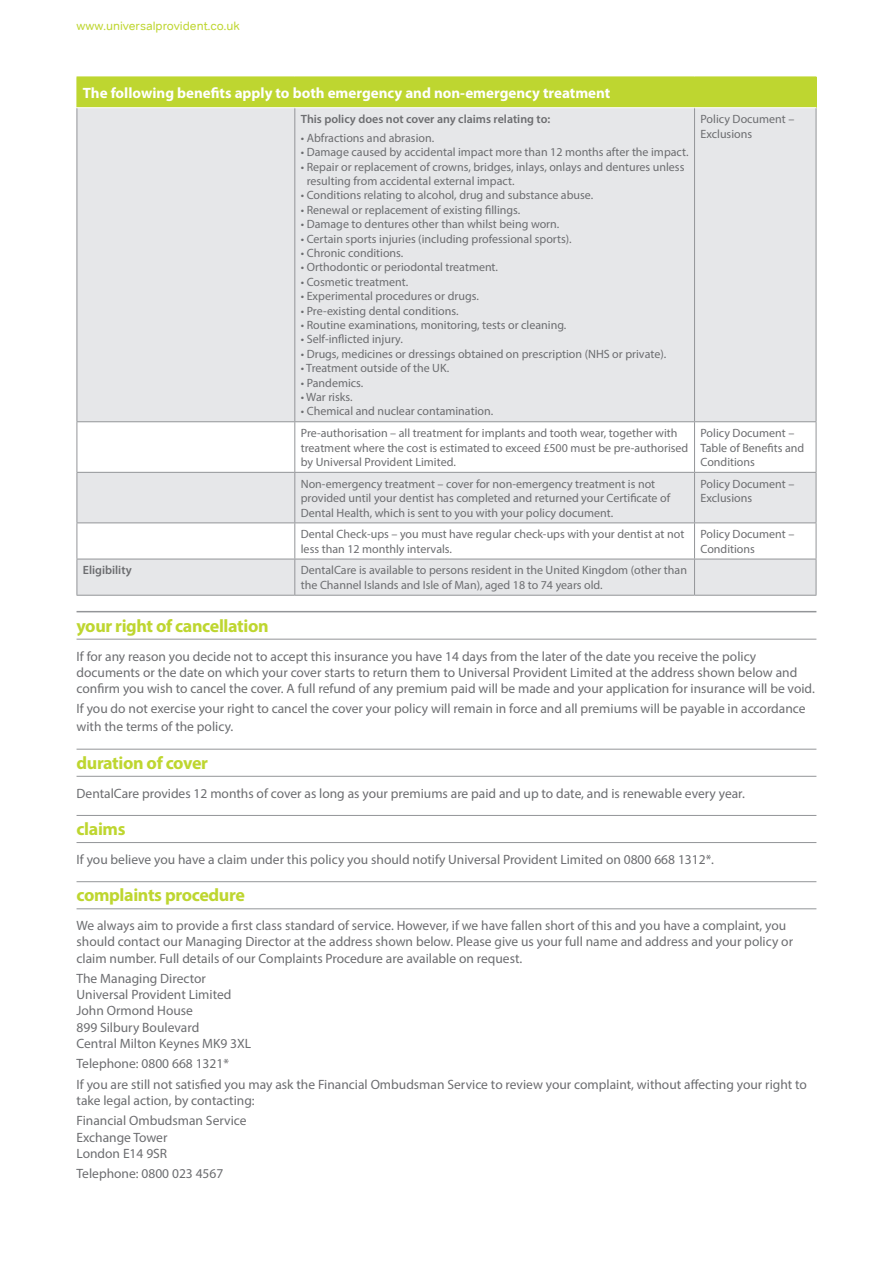
<style>
.page{position:relative;width:893px;height:1263px;background:#fff}
.page>*{position:absolute;margin:0;border:0;box-sizing:border-box;transform-origin:0 0}
.t1{font:700 18px "Myriad Pro";letter-spacing:-.02em;color:#bed630}
.t2{font:700 15px "Myriad Pro";color:#fff}
.t3{font:13.5px/16.2px "Myriad Pro";color:#6c6d70}
.t4{font:12px/14.4px "Myriad Pro";color:#6c6d70}
.t5{font:600 12px "Myriad Pro";color:#6c6d70}
.t6{font:12px "Tondo Corp";color:#bed630}
</style>
<div class="page">
<div style="left:77px;top:77px;width:739px;height:31px;background:#bed630"></div>
<svg style="left:78px;top:108px;width:738px;height:487px;fill:#e6e7e9"></svg>
<hr style="left:77px;top:108px;width:1px;height:313px;background:#939598">
<hr style="left:294px;top:108px;width:1px;height:313px;background:#939598">
<hr style="left:694px;top:108px;width:1px;height:313px;background:#939598">
<hr style="left:816px;top:108px;width:1px;height:313px;background:#939598">
<hr style="left:77px;top:421px;width:218px;height:1px;background:#939598">
<hr style="left:77px;top:422px;width:1px;height:50px;background:#939598">
<hr style="left:295px;top:421px;width:399px;height:1px;background:#939598">
<hr style="left:294px;top:422px;width:1px;height:50px;background:#939598">
<hr style="left:694px;top:421px;width:122px;height:1px;background:#939598">
<hr style="left:694px;top:422px;width:1px;height:50px;background:#939598">
<hr style="left:816px;top:422px;width:1px;height:50px;background:#939598">
<hr style="left:77px;top:472px;width:218px;height:1px;background:#939598">
<hr style="left:77px;top:473px;width:1px;height:49px;background:#939598">
<hr style="left:295px;top:472px;width:399px;height:1px;background:#939598">
<hr style="left:294px;top:473px;width:1px;height:49px;background:#939598">
<hr style="left:694px;top:472px;width:122px;height:1px;background:#939598">
<hr style="left:694px;top:473px;width:1px;height:49px;background:#939598">
<hr style="left:816px;top:473px;width:1px;height:49px;background:#939598">
<hr style="left:77px;top:522px;width:218px;height:1px;background:#939598">
<hr style="left:77px;top:523px;width:1px;height:36px;background:#939598">
<hr style="left:295px;top:522px;width:399px;height:1px;background:#939598">
<hr style="left:294px;top:523px;width:1px;height:36px;background:#939598">
<hr style="left:694px;top:522px;width:122px;height:1px;background:#939598">
<hr style="left:694px;top:523px;width:1px;height:36px;background:#939598">
<hr style="left:816px;top:523px;width:1px;height:36px;background:#939598">
<hr style="left:77px;top:559px;width:218px;height:1px;background:#939598">
<hr style="left:77px;top:559px;width:1px;height:36px;background:#939598">
<hr style="left:295px;top:559px;width:399px;height:1px;background:#939598">
<hr style="left:294px;top:559px;width:1px;height:36px;background:#939598">
<hr style="left:694px;top:559px;width:122px;height:1px;background:#939598">
<hr style="left:694px;top:559px;width:1px;height:36px;background:#939598">
<hr style="left:816px;top:559px;width:1px;height:36px;background:#939598">
<hr style="left:77px;top:595px;width:218px;height:1px;background:#939598">
<hr style="left:295px;top:595px;width:399px;height:1px;background:#939598">
<hr style="left:694px;top:595px;width:122px;height:1px;background:#939598">
<hr style="left:816px;top:77px;width:1px;height:30px;background:#bed630">
<hr style="left:77px;top:107px;width:218px;height:1px;background:#fff">
<hr style="left:295px;top:107px;width:399px;height:1px;background:#fff">
<hr style="left:694px;top:107px;width:122px;height:1px;background:#fff">
<hr style="left:77px;top:611px;width:739px;height:1px;background:#939598">
<hr style="left:77px;top:639px;width:739px;height:1px;background:#939598">
<hr style="left:77px;top:749px;width:739px;height:1px;background:#939598">
<hr style="left:77px;top:776px;width:739px;height:1px;background:#939598">
<hr style="left:77px;top:815px;width:739px;height:1px;background:#939598">
<hr style="left:77px;top:842px;width:739px;height:1px;background:#939598">
<hr style="left:77px;top:881px;width:739px;height:1px;background:#939598">
<hr style="left:77px;top:908px;width:739px;height:1px;background:#939598">
<p class="t6" style="left:77px;top:18px;width:165px">www.universalprovident.co.uk</p>
<p class="t2" style="left:83px;top:83px;width:529px">The following benefits apply to both emergency and non-emergency treatment</p>
<p class="t5" style="left:301px;top:111px;width:251px">This policy does not cover any claims relating to:</p>
<p class="t4" style="left:301px;top:130px;width:135px">• Abfractions and abrasion.</p>
<p class="t4" style="left:301px;top:145px;width:389px">• Damage caused by accidental impact more than 12 months after the impact.</p>
<p class="t4" style="left:307px;top:159px;width:379px;text-indent:-6px">• Repair or replacement of crowns, bridges, inlays, onlays and dentures unless resulting from accidental external impact.</p>
<p class="t4" style="left:301px;top:188px;width:294px">• Conditions relating to alcohol, drug and substance abuse.</p>
<p class="t4" style="left:301px;top:202px;width:221px">• Renewal or replacement of existing fillings.</p>
<p class="t4" style="left:301px;top:217px;width:260px">• Damage to dentures other than whilst being worn.</p>
<p class="t4" style="left:301px;top:231px;width:272px">• Certain sports injuries (including professional sports).</p>
<p class="t4" style="left:301px;top:246px;width:104px">• Chronic conditions.</p>
<p class="t4" style="left:301px;top:260px;width:199px">• Orthodontic or periodontal treatment.</p>
<p class="t4" style="left:301px;top:274px;width:109px">• Cosmetic treatment.</p>
<p class="t4" style="left:301px;top:289px;width:179px">• Experimental procedures or drugs.</p>
<p class="t4" style="left:301px;top:303px;width:159px">• Pre-existing dental conditions.</p>
<p class="t4" style="left:301px;top:318px;width:267px">• Routine examinations, monitoring, tests or cleaning.</p>
<p class="t4" style="left:301px;top:332px;width:104px">• Self-inflicted injury.</p>
<p class="t4" style="left:301px;top:346px;width:367px">• Drugs, medicines or dressings obtained on prescription (NHS or private).</p>
<p class="t4" style="left:301px;top:361px;width:150px">• Treatment outside of the UK.</p>
<p class="t4" style="left:301px;top:375px;width:64px">• Pandemics.</p>
<p class="t4" style="left:301px;top:390px;width:53px">• War risks.</p>
<p class="t4" style="left:301px;top:404px;width:194px">• Chemical and nuclear contamination.</p>
<p class="t4" style="left:700px;top:112px;width:95px">Policy Document –<br>Exclusions</p>
<p class="t4" style="left:301px;top:426px;width:389px">Pre-authorisation – all treatment for implants and tooth wear, together with treatment where the cost is estimated to exceed £500 must be pre-authorised by Universal Provident Limited.</p>
<p class="t4" style="left:700px;top:426px;width:105px">Policy Document –<br>Table of Benefits and<br>Conditions</p>
<p class="t4" style="left:301px;top:476px;width:371px">Non-emergency treatment – cover for non-emergency treatment is not provided until your dentist has completed and returned your Certificate of<br>Dental Health, which is sent to you with your policy document.</p>
<p class="t4" style="left:700px;top:476px;width:95px">Policy Document –<br>Exclusions</p>
<p class="t4" style="left:301px;top:527px;width:385px">Dental Check-ups – you must have regular check-ups with your dentist at not less than 12 monthly intervals.</p>
<p class="t4" style="left:700px;top:527px;width:95px">Policy Document –<br>Conditions</p>
<p class="t5" style="left:83px;top:563px;width:50px">Eligibility</p>
<p class="t4" style="left:301px;top:563px;width:388px">DentalCare is available to persons resident in the United Kingdom (other than the Channel Islands and Isle of Man), aged 18 to 74 years old.</p>
<h1 class="t1" style="left:77px;top:614px;width:194px">your right of cancellation</h1>
<p class="t3" style="left:77px;top:648px;width:740px">If for any reason you decide not to accept this insurance you have 14 days from the later of the date you receive the policy documents or the date on which your cover starts to return them to Universal Provident Limited at the address shown below and confirm you wish to cancel the cover. A full refund of any premium paid will be made and your application for insurance will be void.</p>
<p class="t3" style="left:77px;top:700px;width:731px;line-height:18px">If you do not exercise your right to cancel the cover your policy will remain in force and all premiums will be payable in accordance with the terms of the policy.</p>
<h1 class="t1" style="left:77px;top:751px;width:133px">duration of cover</h1>
<p class="t3" style="left:77px;top:785px;width:670px">DentalCare provides 12 months of cover as long as your premiums are paid and up to date, and is renewable every year.</p>
<h1 class="t1" style="left:77px;top:817px;width:50px">claims</h1>
<p class="t3" style="left:77px;top:851px;width:639px">If you believe you have a claim under this policy you should notify Universal Provident Limited on 0800 668 1312*.</p>
<h1 class="t1" style="left:77px;top:883px;width:170px">complaints procedure</h1>
<p class="t3" style="left:77px;top:917px;width:718px">We always aim to provide a first class standard of service. However, if we have fallen short of this and you have a complaint, you should contact our Managing Director at the address shown below. Please give us your full name and address and your policy or claim number. Full details of our Complaints Procedure are available on request.</p>
<p class="t3" style="left:77px;top:970px;width:176px">The Managing Director<br>Universal Provident Limited<br>John Ormond House<br>899 Silbury Boulevard<br>Central Milton Keynes MK9 3XL</p>
<p class="t3" style="left:77px;top:1053px;width:732px;line-height:20.4px">Telephone: 0800 668 1321*<br>If you are still not satisfied you may ask the Financial Ombudsman Service to review your complaint, without affecting your right to</p>
<p class="t3" style="left:77px;top:1090px;width:180px;line-height:20.4px">take legal action, by contacting:<br>Financial Ombudsman Service</p>
<p class="t3" style="left:77px;top:1129px;width:92px">Exchange Tower<br>London E14 9SR</p>
<p class="t3" style="left:77px;top:1165px;width:148px">Telephone: 0800 023 4567</p>
</div>
